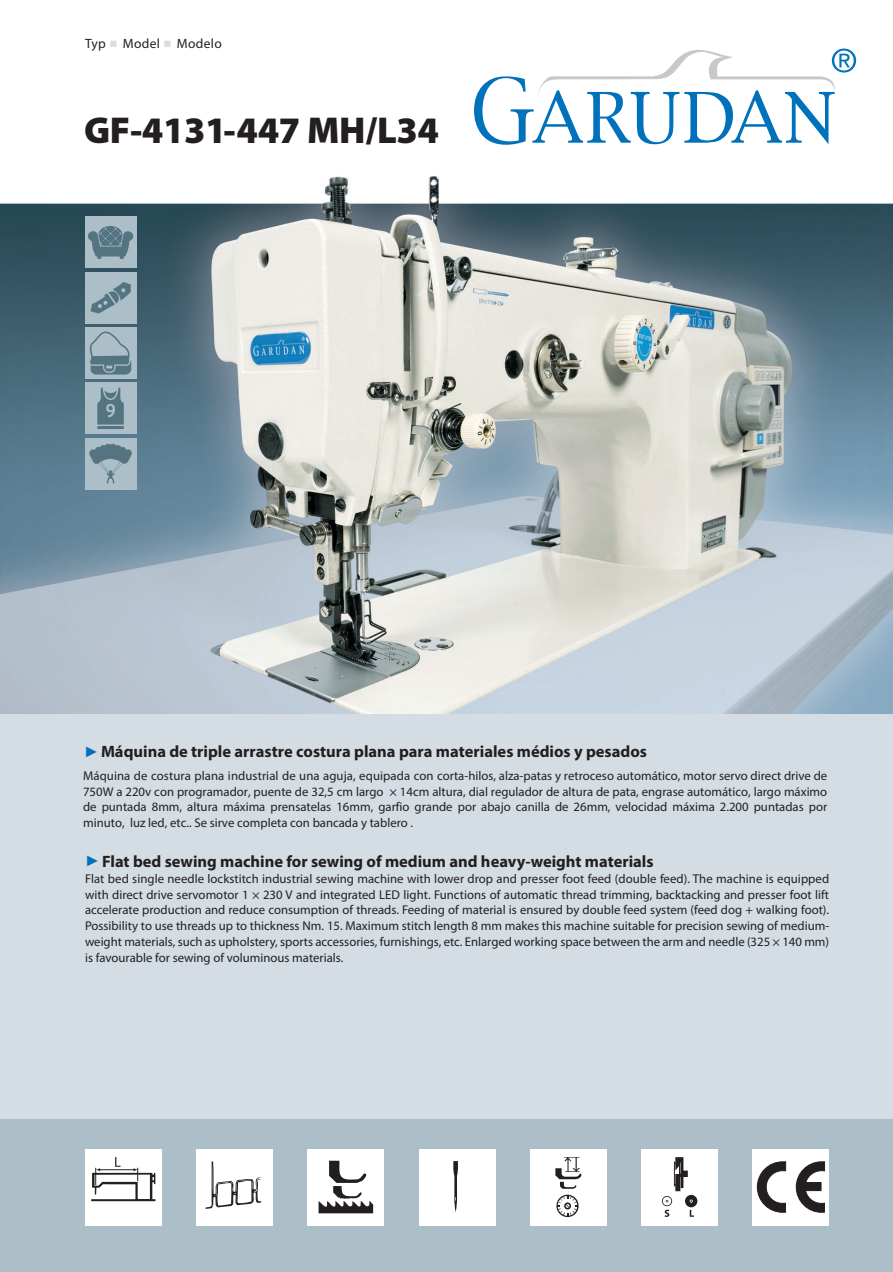
<style>
.page{position:relative;width:893px;height:1272px;background:#fff}
.page>*{position:absolute;margin:0;border:0;box-sizing:border-box;transform-origin:0 0}
.t1{font:900 37.5px "Myriad Pro";letter-spacing:-.01em;color:#231f20}
.t2{font:700 16.5px "Myriad Pro";color:#231f20}
.t3{font:13.5px "Myriad Pro";letter-spacing:.025em;color:#231f20}
.t4{font:12.75px/15.8px "Myriad Pro";color:#231f20;text-align:justify}
.s1{font-family:"Arial";font-weight:900;color:#dcdddf}
.s2{font-family:"Arial";font-weight:900;font-size:15px;color:#0071bb}
</style>
<div class="page">
<img style="left:0;top:59px;width:893px;height:655px">
<div style="left:0;top:714px;width:893px;height:404px;background:#d3dde3"></div>
<svg style="left:474px;top:48px;width:382px;height:97px"></svg>
<div style="left:0;top:1118px;width:893px;height:153px;background:#acbfc9"></div>
<div style="left:196px;top:1148px;width:77px;height:76px;background:#fff"></div>
<svg style="left:205px;top:1161px;width:56px;height:47px"></svg>
<div style="left:419px;top:1148px;width:76px;height:76px;background:#fff"></div>
<svg style="left:453px;top:1161px;width:5px;height:50px"></svg>
<div style="left:753px;top:1148px;width:76px;height:76px;background:#fff"></div>
<svg style="left:757px;top:1161px;width:29px;height:51px"></svg>
<svg style="left:796px;top:1161px;width:29px;height:51px"></svg>
<div style="left:641px;top:1148px;width:77px;height:76px;background:#fff"></div>
<div style="left:685px;top:1194px;width:12px;height:12px;background:#231f20;border-radius:50%"></div>
<svg style="left:662px;top:1157px;width:32px;height:59px"></svg>
<div style="left:308px;top:1148px;width:76px;height:76px;background:#fff"></div>
<svg style="left:319px;top:1160px;width:54px;height:52px"></svg>
<div style="left:85px;top:1148px;width:77px;height:76px;background:#fff"></div>
<svg style="left:91px;top:1157px;width:64px;height:43px"></svg>
<div style="left:530px;top:1148px;width:77px;height:76px;background:#fff"></div>
<svg style="left:556px;top:1194px;width:23px;height:22px"></svg>
<svg style="left:555px;top:1157px;width:26px;height:31px"></svg>
<div style="left:85px;top:217px;width:51px;height:51px;background:#acbfc9"></div>
<svg style="left:88px;top:226px;width:45px;height:33px"></svg>
<div style="left:85px;top:272px;width:51px;height:51px;background:#acbfc9"></div>
<svg style="left:90px;top:282px;width:41px;height:31px"></svg>
<div style="left:85px;top:327px;width:51px;height:51px;background:#acbfc9"></div>
<svg style="left:90px;top:331px;width:41px;height:43px"></svg>
<div style="left:85px;top:383px;width:51px;height:51px;background:#acbfc9"></div>
<svg style="left:97px;top:387px;width:27px;height:42px"></svg>
<div style="left:85px;top:438px;width:51px;height:51px;background:#acbfc9"></div>
<svg style="left:89px;top:443px;width:43px;height:40px"></svg>
<p class="t3" style="left:85px;top:39px;width:138px">Typ <span class="s1">■</span> Model <span class="s1">■</span> Modelo</p>
<h1 class="t1" style="left:84px;top:108px;width:356px">GF-4131-447 MH/L34</h1>
<p class="t2" style="left:84px;top:744px;width:564px"><span class="s2">►</span>Máquina de triple arrastre costura plana para materiales médios y pesados</p>
<p class="t4" style="left:83px;top:768px;width:746px">Máquina de costura plana industrial de una aguja, equipada con corta-hilos, alza-patas y retroceso automático, motor servo direct drive de 750W a 220v con programador, puente de 32,5 cm largo × 14cm altura, dial regulador de altura de pata, engrase automático, largo máximo de puntada 8mm, altura máxima prensatelas 16mm, garfio grande por abajo canilla de 26mm, velocidad máxima 2.200 puntadas por minuto, luz led, etc.. Se sirve completa con bancada y tablero .</p>
<p class="t2" style="left:85px;top:855px;width:570px"><span class="s2">►</span>Flat bed sewing machine for sewing of medium and heavy-weight materials</p>
<p class="t4" style="left:85px;top:871px;width:746px">Flat bed single needle lockstitch industrial sewing machine with lower drop and presser foot feed (double feed). The machine is equipped with direct drive servomotor 1 × 230 V and integrated LED light. Functions of automatic thread trimming, backtacking and presser foot lift accelerate production and reduce consumption of threads. Feeding of material is ensured by double feed system (feed dog + walking foot).<br>Possibility to use threads up to thickness Nm. 15. Maximum stitch length 8 mm makes this machine suitable for precision sewing of medium&shy;weight materials, such as upholstery, sports accessories, furnishings, etc. Enlarged working space between the arm and needle (325 × 140 mm) is favourable for sewing of voluminous materials.</p>
</div>
